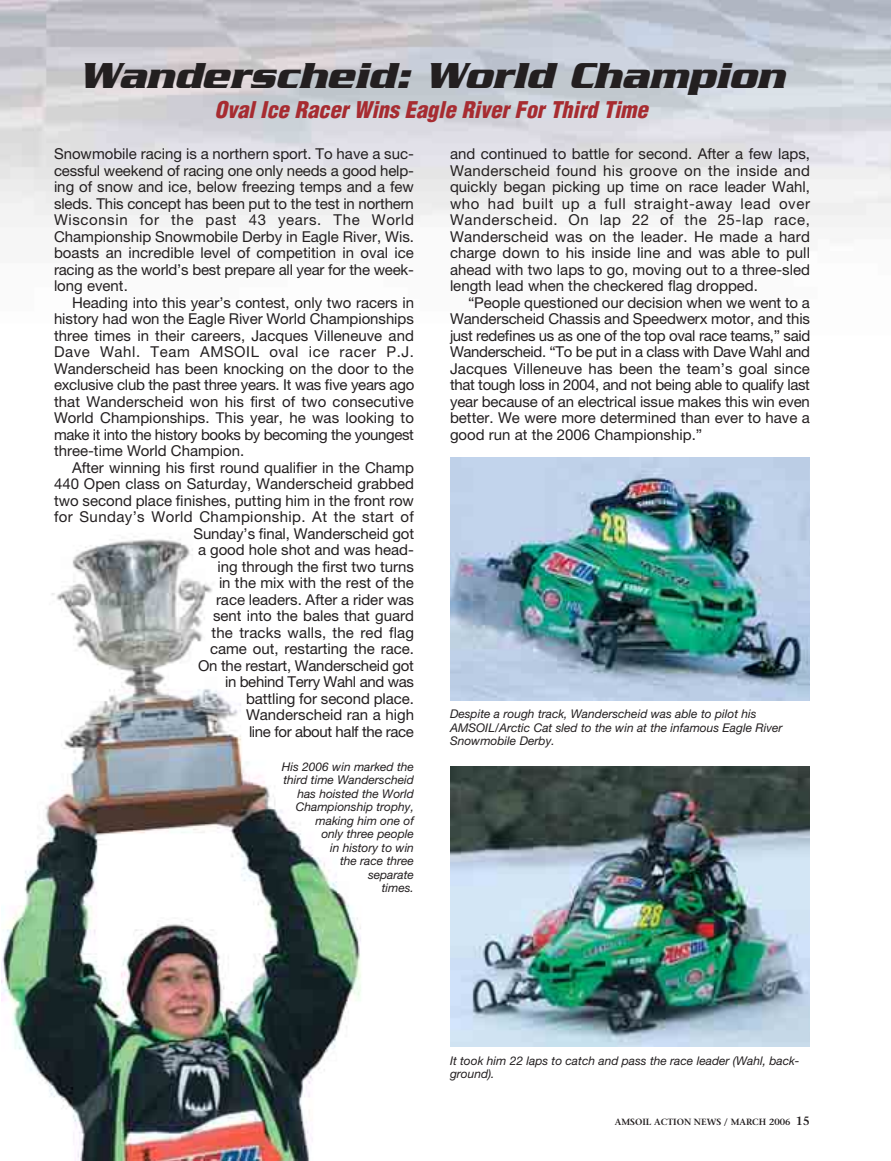
<style>
.page{position:relative;width:891px;height:1161px;background:#fff}
.page>*{position:absolute;margin:0;border:0;box-sizing:border-box;transform-origin:0 0}
.t1{font:italic 700 39px "Serpentine";color:#231f20}
.t2{font:italic 900 condensed 22.5px "Helvetica";color:#a72c31}
.t3{font:15px/16.5px "Helvetica Neue";color:#231f20;text-align:justify}
.t4{font:italic 12px/13.5px "Helvetica Neue";color:#231f20}
.t5{font:600 9px "Stone Serif";color:#231f20}
.s1{font-size:12px}
</style>
<div class="page">
<img style="left:1px;top:536px;width:360px;height:625px">
<img style="left:450px;top:458px;width:360px;height:242px">
<img style="left:450px;top:767px;width:360px;height:280px">
<h1 class="t1" style="left:80px;top:63px;width:706px">Wanderscheid: World Champion</h1>
<h2 class="t2" style="left:215px;top:101px;width:435px">Oval Ice Racer Wins Eagle River For Third Time</h2>
<p class="t3" style="left:450px;top:147px;width:362px">and continued to battle for second. After a few laps, Wanderscheid found his groove on the inside and quickly began picking up time on race leader Wahl, who had built up a full straight-away lead over Wanderscheid. On lap 22 of the 25-lap race, Wanderscheid was on the leader. He made a hard charge down to his inside line and was able to pull ahead with two laps to go, moving out to a three-sled length lead when the checkered flag dropped.</p>
<p class="t3" style="left:450px;top:296px;width:362px;text-indent:18px">“People questioned our decision when we went to a Wanderscheid Chassis and Speedwerx motor, and this just redefines us as one of the top oval race teams,” said Wanderscheid. “To be put in a class with Dave Wahl and Jacques Villeneuve has been the team’s goal since that tough loss in 2004, and not being able to qualify last year because of an electrical issue makes this win even better. We were more determined than ever to have a good run at the 2006 Championship.”</p>
<p class="t3" style="left:54px;top:147px;width:362px">Snowmobile racing is a northern sport. To have a suc&shy;cessful weekend of racing one only needs a good help&shy;ing of snow and ice, below freezing temps and a few sleds. This concept has been put to the test in northern Wisconsin for the past 43 years. The World Championship Snowmobile Derby in Eagle River, Wis. boasts an incredible level of competition in oval ice racing as the world’s best prepare all year for the week&shy;long event.</p>
<p class="t3" style="left:54px;top:296px;width:362px;text-indent:18px">Heading into this year’s contest, only two racers in history had won the Eagle River World Championships three times in their careers, Jacques Villeneuve and Dave Wahl. Team AMSOIL oval ice racer P.J.<br>Wanderscheid has been knocking on the door to the exclusive club the past three years. It was five years ago that Wanderscheid won his first of two consecutive World Championships. This year, he was looking to make it into the history books by becoming the youngest three-time World Champion.</p>
<p class="t3" style="left:54px;top:461px;width:362px;text-align:right">After winning his first round qualifier in the Champ 440 Open class on Saturday, Wanderscheid grabbed two second place finishes, putting him in the front row for Sunday’s World Championship. At the start of Sunday’s final, Wanderscheid got<br>a good hole shot and was head-<br>ing through the first two turns<br>in the mix with the rest of the<br>race leaders. After a rider was<br>sent into the bales that guard<br>the tracks walls, the red flag<br>came out, restarting the race.<br>On the restart, Wanderscheid got<br>in behind Terry Wahl and was<br>battling for second place.<br>Wanderscheid ran a high<br>line for about half the race</p>
<p class="t4" style="left:450px;top:708px;width:334px">Despite a rough track, Wanderscheid was able to pilot his<br>AMSOIL/Arctic Cat sled to the win at the infamous Eagle River<br>Snowmobile Derby.</p>
<p class="t4" style="left:282px;top:761px;width:134px;text-align:right">His 2006 win marked the third time Wanderscheid has hoisted the World<br>Championship trophy, making him one of<br>only three people<br>in history to win<br>the race three<br>separate<br>times.</p>
<p class="t4" style="left:450px;top:1055px;width:351px">It took him 22 laps to catch and pass the race leader (Wahl, back&shy;ground).</p>
<p class="t5" style="left:615px;top:1118px;width:197px">AMSOIL ACTION NEWS / MARCH 2006 <span class="s1">15</span></p>
</div>
